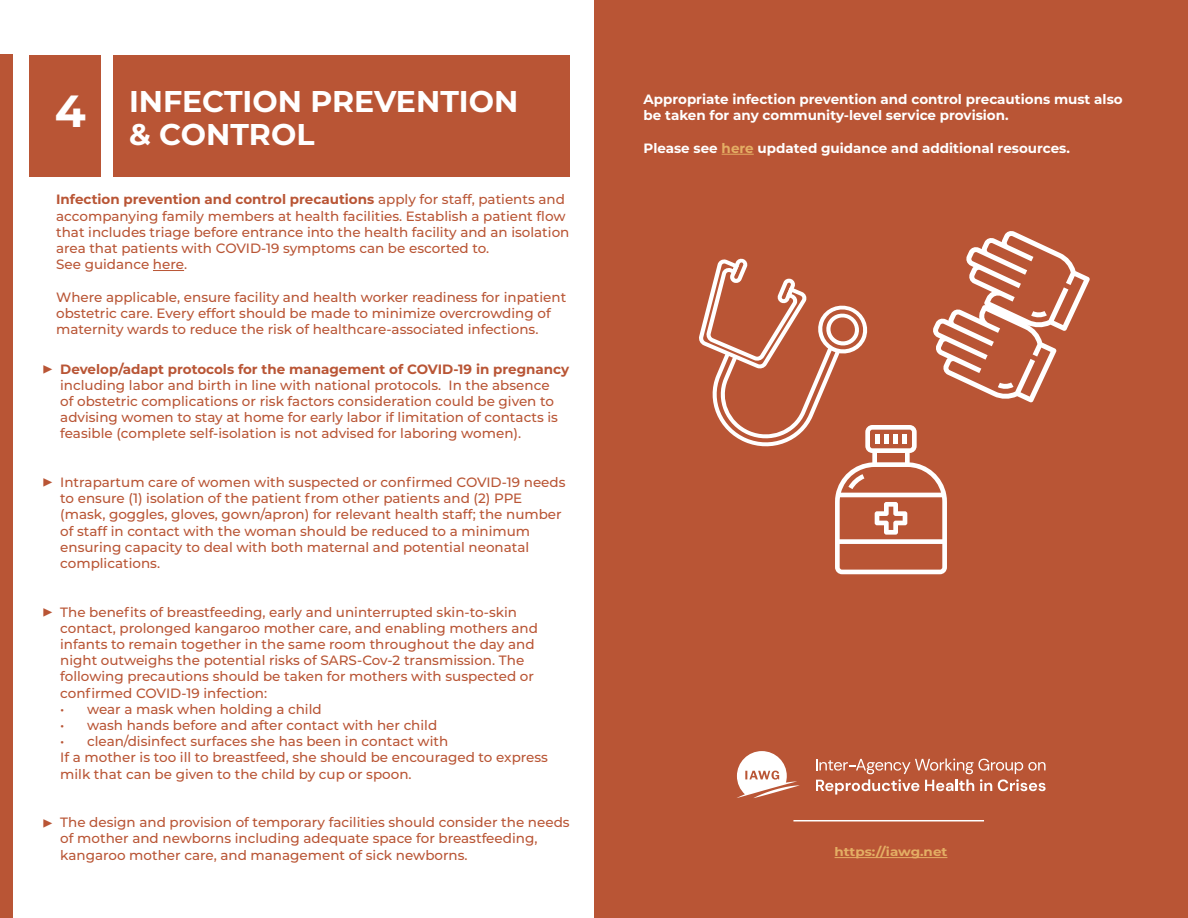
<style>
.page{position:relative;width:1188px;height:918px;background:#fff}
.page>*{position:absolute;margin:0;border:0;box-sizing:border-box;transform-origin:0 0}
.t1{font:700 45px "Montserrat";color:#fff}
.t2{font:700 30px "Montserrat";color:#fff}
.t3{font:18px "Minion Pro";color:#b95535}
.t4{font:500 13.5px/16.2px "Montserrat";color:#b95535}
.t5{font:700 13.5px/16.2px "Montserrat";color:#fff}
.t6{font:700 12.15px "Montserrat";color:#e4ae64;scale:1.11 1}
.s1{font-weight:700}
.s2{color:#e4ae64}
</style>
<div class="page">
<div style="left:29px;top:55px;width:541px;height:121px;background:#b95535"></div>
<div style="left:0;top:55px;width:12px;height:863px;background:#b95535"></div>
<div style="left:101px;top:43px;width:12px;height:169px;background:#fff"></div>
<hr style="left:153px;top:270px;width:31px;height:1px;background:#b95535">
<div style="left:594px;top:0;width:594px;height:918px;background:#b95535"></div>
<svg style="left:816px;top:759px;width:230px;height:36px"></svg>
<svg style="left:736px;top:751px;width:64px;height:47px"></svg>
<hr style="left:835px;top:857px;width:112px;height:1px;background:#e4ae64">
<hr style="left:722px;top:154px;width:32px;height:1px;background:#e4ae64">
<svg style="left:699px;top:231px;width:391px;height:343px"></svg>
<hr style="left:793px;top:820px;width:191px;height:1px;background:#fff">
<p class="t1" style="left:55px;top:78px;width:33px">4</p>
<p class="t2" style="left:129px;top:80px;width:391px">INFECTION PREVENTION</p>
<p class="t2" style="left:129px;top:113px;width:187px">&amp; CONTROL</p>
<p class="t4" style="left:56px;top:191px;width:515px"><span class="s1">Infection prevention and control precautions</span> apply for staff, patients and accompanying family members at health facilities. Establish a patient flow that includes triage before entrance into the health facility and an isolation area that patients with COVID-19 symptoms can be escorted to.</p>
<p class="t4" style="left:56px;top:256px;width:132px">See guidance here.</p>
<p class="t4" style="left:56px;top:288px;width:512px">Where applicable, ensure facility and health worker readiness for inpatient obstetric care. Every effort should be made to minimize overcrowding of maternity wards to reduce the risk of healthcare-associated infections.</p>
<p class="t4" style="left:60px;top:360px;width:511px"><span class="s1">Develop/adapt protocols for the management of COVID-19 in pregnancy </span>including labor and birth in line with national protocols. In the absence<br>of obstetric complications or risk factors consideration could be given to advising women to stay at home for early labor if limitation of contacts is feasible (complete self-isolation is not advised for laboring women).</p>
<p class="t4" style="left:60px;top:474px;width:507px">Intrapartum care of women with suspected or confirmed COVID-19 needs to ensure (1) isolation of the patient from other patients and (2) PPE (mask, goggles, gloves, gown/apron) for relevant health staff; the number of staff in contact with the woman should be reduced to a minimum ensuring capacity to deal with both maternal and potential neonatal complications.</p>
<p class="t4" style="left:60px;top:603px;width:479px">The benefits of breastfeeding, early and uninterrupted skin-to-skin contact, prolonged kangaroo mother care, and enabling mothers and infants to remain together in the same room throughout the day and night outweighs the potential risks of SARS-Cov-2 transmission. The following precautions should be taken for mothers with suspected or confirmed COVID-19 infection:</p>
<p class="t4" style="left:60px;top:700px;width:263px">• wear a mask when holding a child</p>
<p class="t4" style="left:60px;top:717px;width:379px">• wash hands before and after contact with her child</p>
<p class="t4" style="left:60px;top:733px;width:390px">• clean/disinfect surfaces she has been in contact with</p>
<p class="t4" style="left:60px;top:749px;width:489px">If a mother is too ill to breastfeed, she should be encouraged to express milk that can be given to the child by cup or spoon.</p>
<p class="t4" style="left:60px;top:814px;width:511px">The design and provision of temporary facilities should consider the needs of mother and newborns including adequate space for breastfeeding, kangaroo mother care, and management of sick newborns.</p>
<p class="t3" style="left:42px;top:356px;width:12px">▶</p>
<p class="t3" style="left:42px;top:469px;width:12px">▶</p>
<p class="t3" style="left:42px;top:599px;width:12px">▶</p>
<p class="t3" style="left:42px;top:810px;width:12px">▶</p>
<p class="t5" style="left:644px;top:91px;width:481px">Appropriate infection prevention and control precautions must also be taken for any community-level service provision.</p>
<p class="t5" style="left:644px;top:139px;width:428px">Please see <span class="s2">here</span> updated guidance and additional resources.</p>
<p class="t6" style="left:835px;top:843px;width:103px">https://iawg.net</p>
</div>
